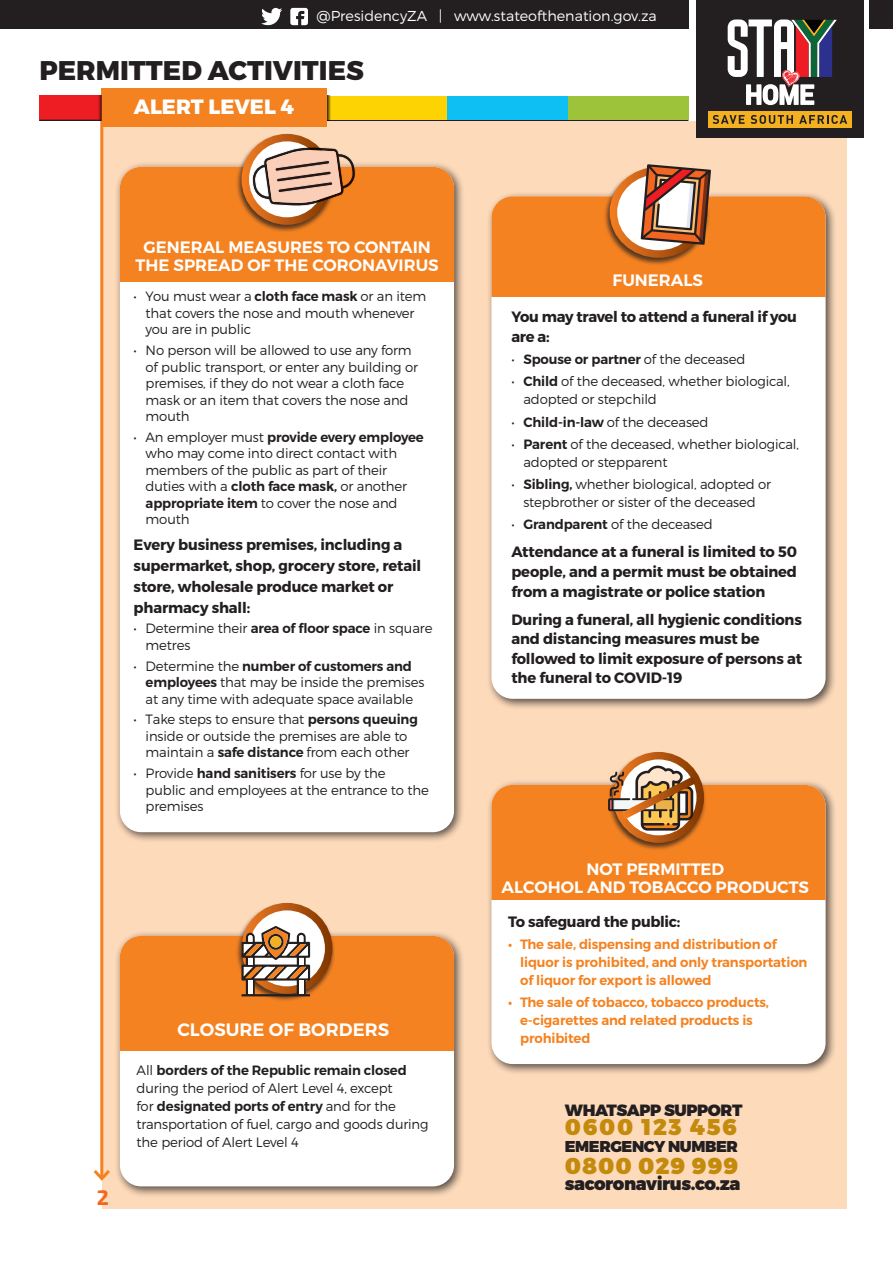
<style>
.page{position:relative;width:893px;height:1263px;background:#fff}
.page>*{position:absolute;margin:0;border:0;box-sizing:border-box;transform-origin:0 0}
.t1{font:27px "Trueno Ex Bd";color:#231f20}
.t2{font:22.95px "Trueno Blk";letter-spacing:.04em;color:#c48a0c}
.t3{font:22.8px "Trueno Blk";letter-spacing:.075em;color:#c48a0c}
.t4{font:700 21px "Exo 2";color:#f36621}
.t5{font:20.7px "Trueno Ex Bd";color:#fff}
.t6{font:18px "Trueno S Bd";color:#fff}
.t7{font:17.85px "Trueno Blk";letter-spacing:-.025em;color:#231f20}
.t8{font:16.5px/18px "Trueno S Bd";color:#fff;text-align:center}
.t9{font:16.35px "Trueno Blk";letter-spacing:-.025em;color:#231f20}
.t10{font:15.75px "Trueno Blk";letter-spacing:-.025em;color:#231f20}
.t11{font:15px/19.5px "Trueno Bd";letter-spacing:-.01em;color:#231f20}
.t12{font:14.4px "Trueno Lt";color:#fff}
.t13{font:13.5px/16.5px "Trueno Lt";letter-spacing:-.01em;color:#231f20}
.t14{font:13.5px/18px "Trueno S Bd";letter-spacing:-.01em;color:#f58220}
.t15{font:13.5px "Trueno S Bd";letter-spacing:-.01em;color:#231f20}
.s1{font-family:"Trueno S Bd"}
.s2{font-family:"Trueno Lt"}
</style>
<div class="page">
<div style="left:102px;top:121px;width:744px;height:1088px;background:#fddaba"></div>
<hr style="left:100px;top:119px;width:3px;height:1059px;background:#f58220">
<svg style="left:93px;top:1167px;width:17px;height:14px"></svg>
<div style="left:0;top:0;width:688px;height:29px;background:#231f20"></div>
<div style="left:870px;top:0;width:23px;height:29px;background:#231f20"></div>
<div style="left:697px;top:0;width:167px;height:138px;background:#231f20"></div>
<svg style="left:728px;top:19px;width:109px;height:86px"></svg>
<div style="left:708px;top:111px;width:144px;height:16px;background:#f3b122"></div>
<svg style="left:713px;top:115px;width:32px;height:9px"></svg>
<svg style="left:751px;top:115px;width:42px;height:9px"></svg>
<svg style="left:799px;top:115px;width:48px;height:9px"></svg>
<svg style="left:261px;top:8px;width:21px;height:17px"></svg>
<svg style="left:290px;top:8px;width:18px;height:17px"></svg>
<div style="left:39px;top:96px;width:168px;height:25px;background:#ee1d23"></div>
<hr style="left:39px;top:120px;width:649px;height:1px;background:#231f20">
<div style="left:102px;top:89px;width:225px;height:38px;background:#f58220"></div>
<div style="left:327px;top:96px;width:121px;height:23px;background:#fed304"></div>
<div style="left:448px;top:96px;width:120px;height:23px;background:#0dbff2"></div>
<div style="left:568px;top:96px;width:120px;height:23px;background:#9dc33b"></div>
<hr style="left:327px;top:96px;width:3px;height:25px;background:#231f20">
<svg style="left:98px;top:96px;width:4px;height:25px"></svg>
<div style="left:115px;top:162px;width:350px;height:682px;background:#231f20;opacity:.75"></div>
<div style="left:120px;top:167px;width:334px;height:665px;background:#fff;border-radius:21px"></div>
<div style="left:120px;top:167px;width:334px;height:115px;background:#f58220"></div>
<div style="left:115px;top:931px;width:350px;height:266px;background:#231f20;opacity:.75"></div>
<div style="left:120px;top:936px;width:334px;height:250px;background:#fff;border-radius:21px"></div>
<div style="left:120px;top:936px;width:334px;height:115px;background:#f58220"></div>
<div style="left:235px;top:133px;width:100px;height:100px;background:#231f20;opacity:.75"></div>
<svg style="left:245px;top:138px;width:84px;height:83px"></svg>
<div style="left:242px;top:134px;width:90px;height:91px;border:8px solid #fff;border-radius:50%"></div>
<div style="left:235px;top:902px;width:100px;height:100px;background:#231f20;opacity:.75"></div>
<svg style="left:245px;top:907px;width:84px;height:83px"></svg>
<div style="left:242px;top:903px;width:90px;height:91px;border:8px solid #fff;border-radius:50%"></div>
<div style="left:486px;top:191px;width:351px;height:519px;background:#231f20;opacity:.75"></div>
<div style="left:491px;top:196px;width:335px;height:503px;background:#fff;border-radius:21px"></div>
<div style="left:491px;top:196px;width:335px;height:101px;background:#f58220"></div>
<div style="left:603px;top:166px;width:107px;height:100px;background:#231f20;opacity:.75"></div>
<svg style="left:613px;top:171px;width:91px;height:83px;background:#f7e4d6"></svg>
<div style="left:610px;top:167px;width:97px;height:91px;border:8px solid #fff;border-radius:50%"></div>
<svg style="left:252px;top:146px;width:104px;height:61px"></svg>
<svg style="left:241px;top:926px;width:69px;height:70px;background:#a98b74"></svg>
<div style="left:270px;top:936px;width:11px;height:11px;background:#f3b122;border-radius:50%"></div>
<svg style="left:641px;top:164px;width:70px;height:81px;background:#b57f68"></svg>
<div style="left:486px;top:780px;width:351px;height:295px;background:#231f20;opacity:.75"></div>
<div style="left:491px;top:785px;width:335px;height:279px;background:#fff;border-radius:21px"></div>
<div style="left:491px;top:785px;width:335px;height:115px;background:#f58220"></div>
<div style="left:607px;top:751px;width:100px;height:100px;background:#231f20;opacity:.75"></div>
<svg style="left:617px;top:756px;width:83px;height:83px"></svg>
<div style="left:613px;top:752px;width:91px;height:91px;border:8px solid #fff;border-radius:50%"></div>
<svg style="left:608px;top:765px;width:88px;height:66px;background:#ba9066"></svg>
<p class="t12" style="left:317px;top:7px;width:342px">@PresidencyZA | www.stateofthenation.gov.za</p>
<h1 class="t1" style="left:39px;top:54px;width:326px">PERMITTED ACTIVITIES</h1>
<h3 class="t5" style="left:134px;top:94px;width:161px">ALERT LEVEL 4</h3>
<p class="t8" style="left:136px;top:238px;width:305px">GENERAL MEASURES TO CONTAIN<br>THE SPREAD OF THE CORONAVIRUS</p>
<p class="t13" style="left:146px;top:288px;width:282px;text-indent:-12px">• You must wear a <span class="s1">cloth face mask</span> or an item that covers the nose and mouth whenever you are in public</p>
<p class="t13" style="left:146px;top:342px;width:274px;text-indent:-12px">• No person will be allowed to use any form of public transport, or enter any building or premises, if they do not wear a cloth face mask or an item that covers the nose and mouth</p>
<p class="t15" style="left:134px;top:429px;width:292px"><span class="s2">• An employer must</span> provide every employee</p>
<p class="t13" style="left:146px;top:445px;width:263px">who may come into direct contact with members of the public as part of their duties with a <span class="s1">cloth face mask,</span> or another <span class="s1">appropriate item</span> to cover the nose and mouth</p>
<p class="t11" style="left:134px;top:534px;width:289px;line-height:21px">Every business premises, including a supermarket, shop, grocery store, retail store, wholesale produce market or pharmacy shall:</p>
<p class="t13" style="left:146px;top:620px;width:288px;text-indent:-12px">• Determine their <span class="s1">area of floor space</span> in square metres</p>
<p class="t15" style="left:134px;top:657px;width:280px"><span class="s2">• Determine the</span> number of customers and</p>
<p class="t13" style="left:146px;top:674px;width:280px"><span class="s1">employees</span> that may be inside the premises at any time with adequate space available</p>
<p class="t13" style="left:134px;top:711px;width:286px;text-align:center">• Take steps to ensure that <span class="s1">persons queuing </span>inside or outside the premises are able to maintain a <span class="s1">safe distance</span> from each other</p>
<p class="t13" style="left:146px;top:765px;width:285px;text-indent:-12px">• Provide <span class="s1">hand sanitisers</span> for use by the public and employees at the entrance to the premises</p>
<h3 class="t4" style="left:97px;top:1185px;width:14px">2</h3>
<h3 class="t6" style="left:177px;top:1018px;width:213px">CLOSURE OF BORDERS</h3>
<p class="t15" style="left:137px;top:1061px;width:272px"><span class="s2">All</span> borders of the Republic remain closed</p>
<p class="t13" style="left:137px;top:1079px;width:258px">during the period of Alert Level 4, except</p>
<p class="t15" style="left:137px;top:1097px;width:261px"><span class="s2">for</span> designated ports of entry <span class="s2">and for the</span></p>
<p class="t13" style="left:137px;top:1115px;width:293px;line-height:18px">transportation of fuel, cargo and goods during the period of Alert Level 4</p>
<p class="t8" style="left:612px;top:271px;width:92px">FUNERALS</p>
<p class="t11" style="left:511px;top:308px;width:287px">You may travel to attend a funeral if you are a:</p>
<p class="t15" style="left:511px;top:351px;width:236px"><span class="s2">•</span> Spouse or partner <span class="s2">of the deceased</span></p>
<p class="t13" style="left:523px;top:372px;width:268px;line-height:18px;text-indent:-12px">• <span class="s1">Child</span> of the deceased, whether biological, adopted or stepchild</p>
<p class="t13" style="left:511px;top:413px;width:199px">• <span class="s1">Child-in-law</span> of the deceased</p>
<p class="t13" style="left:523px;top:435px;width:277px;line-height:18px;text-indent:-12px">• <span class="s1">Parent</span> of the deceased, whether biological, adopted or stepparent</p>
<p class="t13" style="left:511px;top:475px;width:261px;line-height:18px;text-align:center">• <span class="s1">Sibling,</span> whether biological, adopted or stepbrother or sister of the deceased</p>
<p class="t13" style="left:511px;top:516px;width:203px">• <span class="s1">Grandparent</span> of the deceased</p>
<p class="t11" style="left:511px;top:543px;width:287px;text-align:justify">Attendance at a funeral is limited to 50 people, and a permit must be obtained from a magistrate or police station</p>
<p class="t11" style="left:511px;top:610px;width:292px">During a funeral, all hygienic conditions and distancing measures must be followed to limit exposure of persons at the funeral to COVID-19</p>
<p class="t8" style="left:502px;top:860px;width:309px">NOT PERMITTED<br>ALCOHOL AND TOBACCO PRODUCTS</p>
<p class="t11" style="left:508px;top:912px;width:174px">To safeguard the public:</p>
<p class="t14" style="left:520px;top:935px;width:289px;text-indent:-12px">• The sale, dispensing and distribution of liquor is prohibited, and only transportation of liquor for export is allowed</p>
<p class="t14" style="left:520px;top:993px;width:250px;text-indent:-12px">• The sale of tobacco, tobacco products, e-cigarettes and related products is prohibited</p>
<p class="t9" style="left:565px;top:1100px;width:179px">WHATSAPP SUPPORT</p>
<h3 class="t3" style="left:565px;top:1112px;width:174px">0600 123 456</h3>
<p class="t10" style="left:565px;top:1137px;width:175px">EMERGENCY NUMBER</p>
<h2 class="t2" style="left:565px;top:1151px;width:175px">0800 029 999</h2>
<h3 class="t7" style="left:565px;top:1173px;width:177px">sacoronavirus.co.za</h3>
</div>
